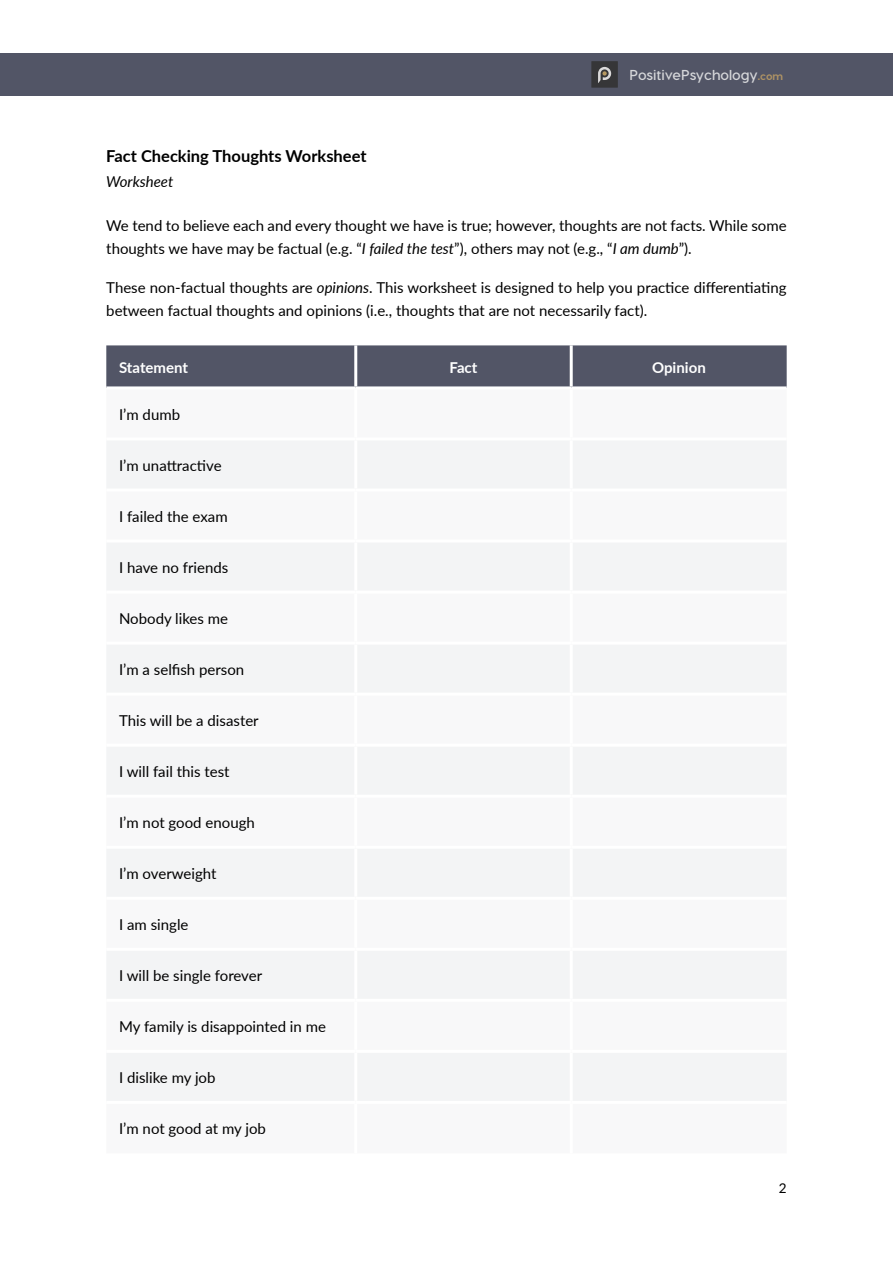
<style>
.page{position:relative;width:893px;height:1263px;background:#fff}
.page>*{position:absolute;margin:0;border:0;box-sizing:border-box;transform-origin:0 0}
.t1{font:700 16.5px "Lato";color:#000}
.t2{font:15px/22.5px "Lato";color:#000}
.t3{font:700 15px "Lato";color:#fff}
.t4{font:italic 15px "Lato";color:#000}
.t5{font:700 14.4px "Visby CF";color:#d6d7da}
.t6{font:13.5px "Lato";color:#000}
.s1{font-weight:800;font-size:10.8px;color:#af9364}
.s2{font-style:italic}
</style>
<div class="page">
<div style="left:0;top:53px;width:893px;height:43px;background:#525566"></div>
<div style="left:591px;top:61px;width:27px;height:27px;background:#363638"></div>
<svg style="left:598px;top:67px;width:13px;height:16px"></svg>
<div style="left:106px;top:345px;width:681px;height:41px;background:#525566"></div>
<div style="left:107px;top:441px;width:679px;height:660px;background:#f3f4f5"></div>
<hr style="left:354px;top:345px;width:3px;height:41px;background:#fff">
<hr style="left:570px;top:345px;width:3px;height:41px;background:#fff">
<hr style="left:354px;top:440px;width:3px;height:48px;background:#fff">
<hr style="left:570px;top:440px;width:3px;height:48px;background:#fff">
<hr style="left:106px;top:488px;width:250px;height:3px;background:#fff">
<hr style="left:356px;top:488px;width:215px;height:3px;background:#fff">
<hr style="left:354px;top:491px;width:3px;height:48px;background:#fff">
<hr style="left:571px;top:488px;width:216px;height:3px;background:#fff">
<hr style="left:570px;top:491px;width:3px;height:48px;background:#fff">
<hr style="left:106px;top:539px;width:250px;height:3px;background:#fff">
<hr style="left:356px;top:539px;width:215px;height:3px;background:#fff">
<hr style="left:354px;top:542px;width:3px;height:48px;background:#fff">
<hr style="left:571px;top:539px;width:216px;height:3px;background:#fff">
<hr style="left:570px;top:542px;width:3px;height:48px;background:#fff">
<hr style="left:106px;top:590px;width:250px;height:3px;background:#fff">
<hr style="left:356px;top:590px;width:215px;height:3px;background:#fff">
<hr style="left:354px;top:593px;width:3px;height:49px;background:#fff">
<hr style="left:571px;top:590px;width:216px;height:3px;background:#fff">
<hr style="left:570px;top:593px;width:3px;height:49px;background:#fff">
<hr style="left:106px;top:642px;width:250px;height:3px;background:#fff">
<hr style="left:356px;top:642px;width:215px;height:3px;background:#fff">
<hr style="left:354px;top:645px;width:3px;height:48px;background:#fff">
<hr style="left:571px;top:642px;width:216px;height:3px;background:#fff">
<hr style="left:570px;top:645px;width:3px;height:48px;background:#fff">
<hr style="left:106px;top:693px;width:250px;height:3px;background:#fff">
<hr style="left:356px;top:693px;width:215px;height:3px;background:#fff">
<hr style="left:354px;top:696px;width:3px;height:48px;background:#fff">
<hr style="left:571px;top:693px;width:216px;height:3px;background:#fff">
<hr style="left:570px;top:696px;width:3px;height:48px;background:#fff">
<hr style="left:106px;top:744px;width:250px;height:3px;background:#fff">
<hr style="left:356px;top:744px;width:215px;height:3px;background:#fff">
<hr style="left:354px;top:747px;width:3px;height:48px;background:#fff">
<hr style="left:571px;top:744px;width:216px;height:3px;background:#fff">
<hr style="left:570px;top:747px;width:3px;height:48px;background:#fff">
<hr style="left:106px;top:795px;width:250px;height:3px;background:#fff">
<hr style="left:356px;top:795px;width:215px;height:3px;background:#fff">
<hr style="left:354px;top:798px;width:3px;height:48px;background:#fff">
<hr style="left:571px;top:795px;width:216px;height:3px;background:#fff">
<hr style="left:570px;top:798px;width:3px;height:48px;background:#fff">
<hr style="left:106px;top:846px;width:250px;height:3px;background:#fff">
<hr style="left:356px;top:846px;width:215px;height:3px;background:#fff">
<hr style="left:354px;top:849px;width:3px;height:48px;background:#fff">
<hr style="left:571px;top:846px;width:216px;height:3px;background:#fff">
<hr style="left:570px;top:849px;width:3px;height:48px;background:#fff">
<hr style="left:106px;top:897px;width:250px;height:3px;background:#fff">
<hr style="left:356px;top:897px;width:215px;height:3px;background:#fff">
<hr style="left:354px;top:900px;width:3px;height:48px;background:#fff">
<hr style="left:571px;top:897px;width:216px;height:3px;background:#fff">
<hr style="left:570px;top:900px;width:3px;height:48px;background:#fff">
<hr style="left:106px;top:948px;width:250px;height:3px;background:#fff">
<hr style="left:356px;top:948px;width:215px;height:3px;background:#fff">
<hr style="left:354px;top:951px;width:3px;height:48px;background:#fff">
<hr style="left:571px;top:948px;width:216px;height:3px;background:#fff">
<hr style="left:570px;top:951px;width:3px;height:48px;background:#fff">
<hr style="left:106px;top:999px;width:250px;height:3px;background:#fff">
<hr style="left:356px;top:999px;width:215px;height:3px;background:#fff">
<hr style="left:354px;top:1002px;width:3px;height:48px;background:#fff">
<hr style="left:571px;top:999px;width:216px;height:3px;background:#fff">
<hr style="left:570px;top:1002px;width:3px;height:48px;background:#fff">
<hr style="left:106px;top:1050px;width:250px;height:3px;background:#fff">
<hr style="left:356px;top:1050px;width:215px;height:3px;background:#fff">
<hr style="left:354px;top:1053px;width:3px;height:48px;background:#fff">
<hr style="left:571px;top:1050px;width:216px;height:3px;background:#fff">
<hr style="left:570px;top:1053px;width:3px;height:48px;background:#fff">
<p class="t5" style="left:629px;top:66px;width:155px">PositivePsychology<span class="s1">.com</span></p>
<p class="t1" style="left:106px;top:144px;width:262px">Fact Checking Thoughts Worksheet</p>
<p class="t4" style="left:106px;top:171px;width:69px">Worksheet</p>
<p class="t2" style="left:106px;top:214px;width:682px">We tend to believe each and every thought we have is true; however, thoughts are not facts. While some thoughts we have may be factual (e.g. “<span class="s2">I failed the test</span>”), others may not (e.g., “<span class="s2">I am dumb</span>”).</p>
<p class="t2" style="left:106px;top:276px;width:682px">These non-factual thoughts are <span class="s2">opinions</span>. This worksheet is designed to help you practice differentiating between factual thoughts and opinions (i.e., thoughts that are not necessarily fact).</p>
<p class="t3" style="left:119px;top:356px;width:71px">Statement</p>
<p class="t3" style="left:450px;top:356px;width:29px">Fact</p>
<p class="t3" style="left:652px;top:356px;width:55px">Opinion</p>
<p class="t2" style="left:119px;top:402px;width:63px">I’m dumb</p>
<p class="t2" style="left:119px;top:453px;width:104px">I’m unattractive</p>
<p class="t2" style="left:119px;top:504px;width:110px">I failed the exam</p>
<p class="t2" style="left:119px;top:555px;width:111px">I have no friends</p>
<p class="t2" style="left:119px;top:606px;width:111px">Nobody likes me</p>
<p class="t2" style="left:119px;top:657px;width:127px">I’m a selfish person</p>
<p class="t2" style="left:119px;top:708px;width:141px">This will be a disaster</p>
<p class="t2" style="left:119px;top:759px;width:112px">I will fail this test</p>
<p class="t2" style="left:119px;top:810px;width:137px">I’m not good enough</p>
<p class="t2" style="left:119px;top:861px;width:99px">I’m overweight</p>
<p class="t2" style="left:119px;top:912px;width:71px">I am single</p>
<p class="t2" style="left:119px;top:963px;width:145px">I will be single forever</p>
<p class="t2" style="left:119px;top:1014px;width:208px">My family is disappointed in me</p>
<p class="t2" style="left:119px;top:1066px;width:98px">I dislike my job</p>
<p class="t2" style="left:119px;top:1117px;width:148px">I’m not good at my job</p>
<p class="t6" style="left:779px;top:1178px;width:9px">2</p>
</div>
